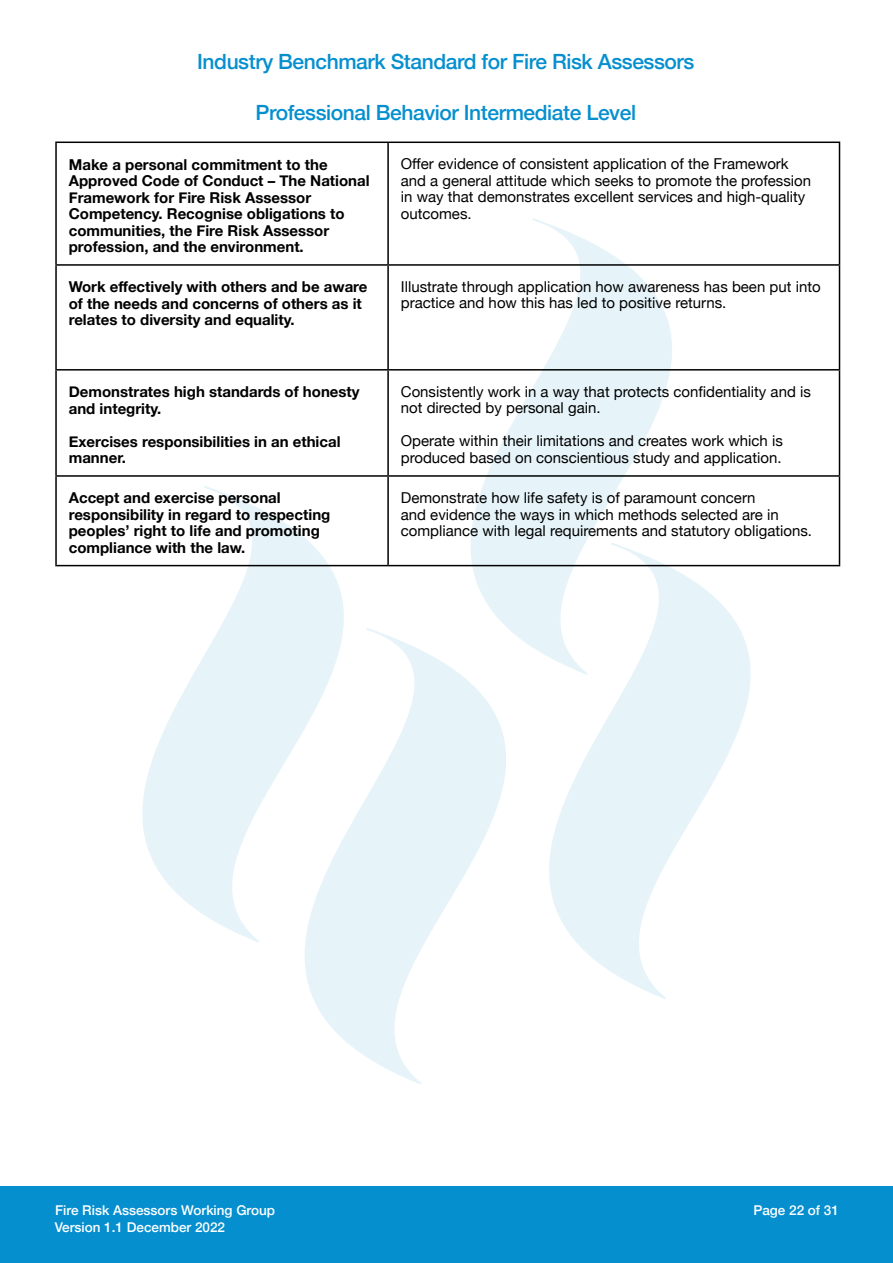
<style>
.page{position:relative;width:893px;height:1263px;background:#fff}
.page>*{position:absolute;margin:0;border:0;box-sizing:border-box;transform-origin:0 0}
.t1{font:500 21px "Helvetica Neue";letter-spacing:-.02em;color:#068fcf}
.t2{font:15px/16.5px "Helvetica Neue";color:#000}
.t3{font:700 15px/16.5px "Helvetica Neue";color:#000}
.t4{font:500 13.5px/16.2px "Helvetica Neue";color:#fff}
</style>
<div class="page">
<div style="left:0;top:1186px;width:893px;height:77px;background:#068fcf"></div>
<svg style="left:483px;top:218px;width:189px;height:324px"></svg>
<svg style="left:141px;top:485px;width:409px;height:142px"></svg>
<svg style="left:142px;top:627px;width:280px;height:457px"></svg>
<svg style="left:350px;top:542px;width:402px;height:458px"></svg>
<hr style="left:55px;top:142px;width:333px;height:1px;background:#000">
<hr style="left:55px;top:143px;width:2px;height:121px;background:#000">
<hr style="left:388px;top:142px;width:452px;height:1px;background:#000">
<hr style="left:387px;top:143px;width:2px;height:121px;background:#000">
<hr style="left:839px;top:143px;width:1px;height:121px;background:#000">
<hr style="left:55px;top:264px;width:333px;height:2px;background:#000">
<hr style="left:55px;top:266px;width:2px;height:103px;background:#000">
<hr style="left:388px;top:264px;width:452px;height:2px;background:#000">
<hr style="left:387px;top:266px;width:2px;height:103px;background:#000">
<hr style="left:839px;top:266px;width:1px;height:103px;background:#000">
<hr style="left:55px;top:369px;width:333px;height:2px;background:#000">
<hr style="left:55px;top:371px;width:2px;height:104px;background:#000">
<hr style="left:388px;top:369px;width:452px;height:2px;background:#000">
<hr style="left:387px;top:371px;width:2px;height:104px;background:#000">
<hr style="left:839px;top:371px;width:1px;height:104px;background:#000">
<hr style="left:55px;top:475px;width:333px;height:2px;background:#000">
<hr style="left:55px;top:477px;width:2px;height:88px;background:#000">
<hr style="left:388px;top:475px;width:452px;height:2px;background:#000">
<hr style="left:387px;top:477px;width:2px;height:88px;background:#000">
<hr style="left:839px;top:477px;width:1px;height:88px;background:#000">
<hr style="left:55px;top:565px;width:333px;height:1px;background:#000">
<hr style="left:388px;top:565px;width:452px;height:1px;background:#000">
<h1 class="t1" style="left:197px;top:45px;width:499px">Industry Benchmark Standard for Fire Risk Assessors</h1>
<h1 class="t1" style="left:256px;top:95px;width:382px">Professional Behavior Intermediate Level</h1>
<p class="t3" style="left:69px;top:156px;width:302px">Make a personal commitment to the Approved Code of Conduct – The National Framework for Fire Risk Assessor Competency. Recognise obligations to communities, the Fire Risk Assessor profession, and the environment.</p>
<p class="t2" style="left:401px;top:157px;width:412px">Offer evidence of consistent application of the Framework and a general attitude which seeks to promote the profession in way that demonstrates excellent services and high-quality outcomes.</p>
<p class="t3" style="left:69px;top:279px;width:300px">Work effectively with others and be aware of the needs and concerns of others as it relates to diversity and equality.</p>
<p class="t2" style="left:401px;top:279px;width:421px">Illustrate through application how awareness has been put into practice and how this has led to positive returns.</p>
<p class="t3" style="left:69px;top:384px;width:292px">Demonstrates high standards of honesty and integrity.</p>
<p class="t3" style="left:69px;top:433px;width:273px">Exercises responsibilities in an ethical manner.</p>
<p class="t2" style="left:401px;top:384px;width:412px">Consistently work in a way that protects confidentiality and is not directed by personal gain.</p>
<p class="t2" style="left:401px;top:434px;width:383px">Operate within their limitations and creates work which is produced based on conscientious study and application.</p>
<p class="t3" style="left:69px;top:490px;width:263px">Accept and exercise personal responsibility in regard to respecting peoples’ right to life and promoting compliance with the law.</p>
<p class="t2" style="left:401px;top:490px;width:413px">Demonstrate how life safety is of paramount concern<br>and evidence the ways in which methods selected are in compliance with legal requirements and statutory obligations.</p>
<p class="t4" style="left:116px;top:1201px;width:161px;text-indent:-61px">Fire Risk Assessors Working Group<br>October 2022</p>
<p class="t4" style="left:753px;top:1201px;width:87px">Page 22 of 31</p>
<p class="t4" style="left:55px;top:1218px;width:172px">Version 1.1 December 2022</p>
</div>
